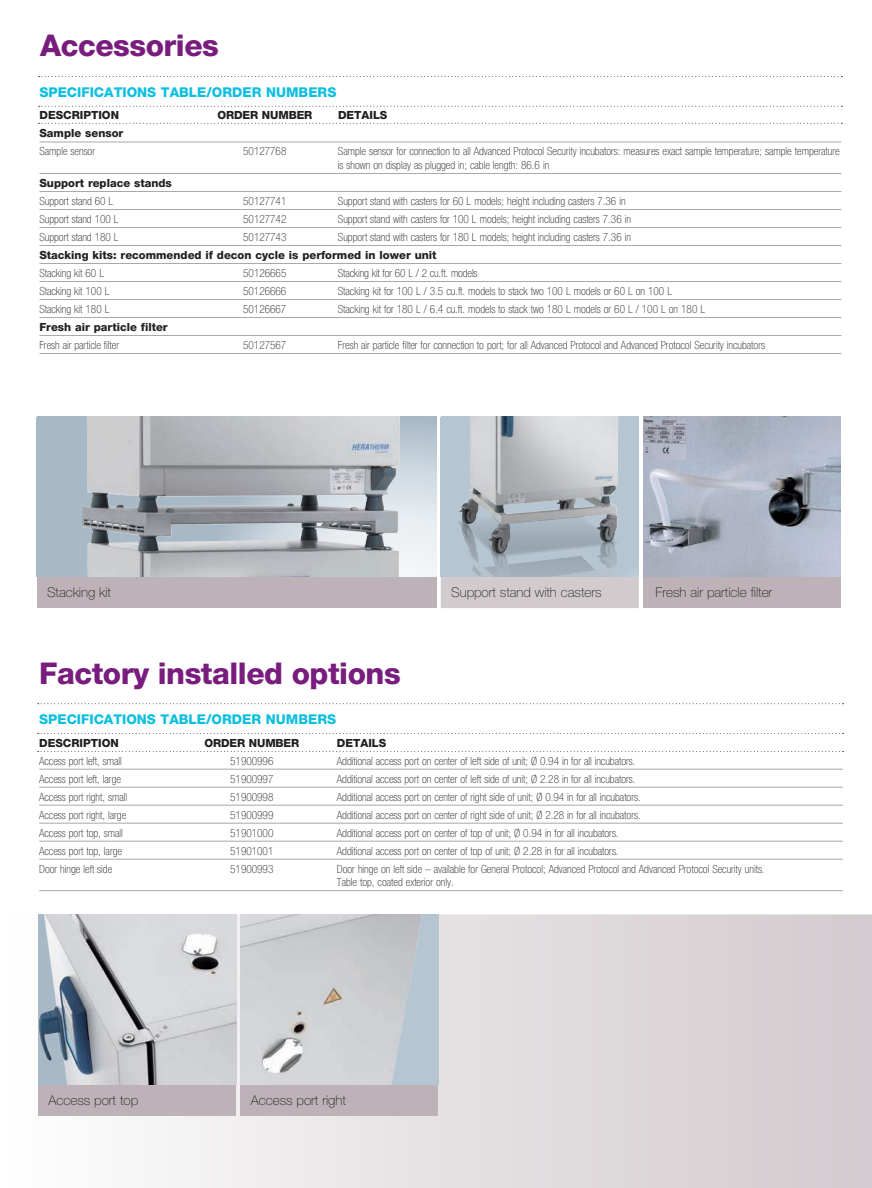
<style>
.page{position:relative;width:872px;height:1188px;background:#fff}
.page>*{position:absolute;margin:0;border:0;box-sizing:border-box;transform-origin:0 0}
.t1{font:800 30px "Helvetica Neue";letter-spacing:-.015em;color:#781d7d}
.t2{font:100 13.5px "Helvetica Neue";letter-spacing:-.005em;color:#221f1f}
.t3{font:800 13.5px "Helvetica Neue";color:#0cbfdf}
.t4{font:100 condensed 11.25px/13.5px "Helvetica Neue";color:#221f1f}
.t5{font:800 11.25px "Helvetica Neue";color:#221f1f}
</style>
<div class="page">
<hr style="left:39px;top:769px;width:804px;height:1px;background:#a7a9ab">
<hr style="left:39px;top:787px;width:804px;height:1px;background:#a7a9ab">
<hr style="left:39px;top:805px;width:804px;height:1px;background:#a7a9ab">
<hr style="left:39px;top:823px;width:804px;height:1px;background:#a7a9ab">
<hr style="left:39px;top:841px;width:804px;height:1px;background:#a7a9ab">
<hr style="left:39px;top:859px;width:804px;height:1px;background:#a7a9ab">
<hr style="left:39px;top:890px;width:804px;height:1px;background:#a7a9ab">
<svg style="left:38px;top:703px;width:805px;height:1px"></svg>
<svg style="left:38px;top:733px;width:805px;height:1px"></svg>
<svg style="left:38px;top:751px;width:805px;height:1px"></svg>
<div style="left:643px;top:576px;width:198px;height:32px;background:#bdb2b8"></div>
<div style="left:37px;top:576px;width:400px;height:32px;background:#bdb2b8"></div>
<img style="left:643px;top:417px;width:198px;height:159px">
<div style="left:441px;top:576px;width:198px;height:32px;background:#d2cbce"></div>
<img style="left:441px;top:417px;width:198px;height:159px">
<img style="left:37px;top:417px;width:400px;height:159px">
<div style="left:240px;top:1084px;width:198px;height:32px;background:#bdb2b8"></div>
<div style="left:38px;top:1084px;width:198px;height:32px;background:#bdb2b8"></div>
<img style="left:240px;top:914px;width:196px;height:170px">
<img style="left:38px;top:914px;width:198px;height:170px">
<hr style="left:39px;top:142px;width:802px;height:1px;background:#a7a9ab">
<hr style="left:39px;top:173px;width:802px;height:1px;background:#a7a9ab">
<hr style="left:39px;top:191px;width:802px;height:1px;background:#a7a9ab">
<hr style="left:39px;top:209px;width:802px;height:1px;background:#a7a9ab">
<hr style="left:39px;top:227px;width:802px;height:1px;background:#a7a9ab">
<hr style="left:39px;top:245px;width:802px;height:1px;background:#a7a9ab">
<hr style="left:39px;top:263px;width:802px;height:1px;background:#a7a9ab">
<hr style="left:39px;top:281px;width:802px;height:1px;background:#a7a9ab">
<hr style="left:39px;top:299px;width:802px;height:1px;background:#a7a9ab">
<hr style="left:39px;top:317px;width:802px;height:1px;background:#a7a9ab">
<hr style="left:39px;top:335px;width:802px;height:1px;background:#a7a9ab">
<hr style="left:39px;top:353px;width:802px;height:1px;background:#a7a9ab">
<svg style="left:39px;top:123px;width:803px;height:1px"></svg>
<svg style="left:39px;top:76px;width:803px;height:1px"></svg>
<svg style="left:39px;top:106px;width:803px;height:1px"></svg>
<h1 class="t1" style="left:40px;top:35px;width:180px">Accessories</h1>
<p class="t3" style="left:39px;top:87px;width:298px">SPECIFICATIONS TABLE/ORDER NUMBERS</p>
<p class="t5" style="left:39px;top:111px;width:81px">DESCRIPTION</p>
<p class="t5" style="left:217px;top:111px;width:96px">ORDER NUMBER</p>
<p class="t5" style="left:338px;top:111px;width:51px">DETAILS</p>
<p class="t5" style="left:39px;top:129px;width:85px">Sample sensor</p>
<p class="t4" style="left:39px;top:145px;width:57px">Sample sensor</p>
<p class="t4" style="left:243px;top:145px;width:45px">50127768</p>
<p class="t4" style="left:338px;top:145px;width:503px">Sample sensor for connection to all Advanced Protocol Security incubators: measures exact sample temperature; sample temperature is shown on display as plugged in; cable length: 86.6 in</p>
<p class="t5" style="left:39px;top:179px;width:134px">Support replace stands</p>
<p class="t4" style="left:39px;top:195px;width:75px">Support stand 60 L</p>
<p class="t4" style="left:243px;top:195px;width:45px">50127741</p>
<p class="t4" style="left:338px;top:195px;width:289px">Support stand with casters for 60 L models; height including casters 7.36 in</p>
<p class="t4" style="left:39px;top:213px;width:81px">Support stand 100 L</p>
<p class="t4" style="left:243px;top:213px;width:45px">50127742</p>
<p class="t4" style="left:338px;top:213px;width:295px">Support stand with casters for 100 L models; height including casters 7.36 in</p>
<p class="t4" style="left:39px;top:231px;width:81px">Support stand 180 L</p>
<p class="t4" style="left:243px;top:231px;width:45px">50127743</p>
<p class="t4" style="left:338px;top:231px;width:295px">Support stand with casters for 180 L models; height including casters 7.36 in</p>
<p class="t5" style="left:39px;top:251px;width:399px">Stacking kits: recommended if decon cycle is performed in lower unit</p>
<p class="t4" style="left:39px;top:267px;width:66px">Stacking kit 60 L</p>
<p class="t4" style="left:243px;top:267px;width:45px">50126665</p>
<p class="t4" style="left:338px;top:267px;width:141px">Stacking kit for 60 L / 2 cu.ft. models</p>
<p class="t4" style="left:39px;top:285px;width:72px">Stacking kit 100 L</p>
<p class="t4" style="left:243px;top:285px;width:45px">50126666</p>
<p class="t4" style="left:338px;top:285px;width:336px">Stacking kit for 100 L / 3.5 cu.ft. models to stack two 100 L models or 60 L on 100 L</p>
<p class="t4" style="left:39px;top:303px;width:72px">Stacking kit 180 L</p>
<p class="t4" style="left:243px;top:303px;width:45px">50126667</p>
<p class="t4" style="left:338px;top:303px;width:369px">Stacking kit for 180 L / 6.4 cu.ft. models to stack two 180 L models or 60 L / 100 L on 180 L</p>
<p class="t5" style="left:39px;top:323px;width:130px">Fresh air particle filter</p>
<p class="t4" style="left:39px;top:339px;width:81px">Fresh air particle filter</p>
<p class="t4" style="left:243px;top:339px;width:45px">50127567</p>
<p class="t4" style="left:338px;top:339px;width:429px">Fresh air particle filter for connection to port; for all Advanced Protocol and Advanced Protocol Security incubators</p>
<p class="t2" style="left:47px;top:587px;width:65px">Stacking kit</p>
<p class="t2" style="left:451px;top:587px;width:152px">Support stand with casters</p>
<p class="t2" style="left:655px;top:587px;width:118px">Fresh air particle filter</p>
<h1 class="t1" style="left:39px;top:662px;width:363px">Factory installed options</h1>
<p class="t3" style="left:39px;top:714px;width:298px">SPECIFICATIONS TABLE/ORDER NUMBERS</p>
<p class="t5" style="left:39px;top:738px;width:81px">DESCRIPTION</p>
<p class="t5" style="left:204px;top:738px;width:96px">ORDER NUMBER</p>
<p class="t5" style="left:337px;top:738px;width:51px">DETAILS</p>
<p class="t4" style="left:39px;top:755px;width:84px">Access port left, small</p>
<p class="t4" style="left:230px;top:755px;width:45px">51900996</p>
<p class="t4" style="left:337px;top:755px;width:300px">Additional access port on center of left side of unit; Ø 0.94 in for all incubators.</p>
<p class="t4" style="left:39px;top:773px;width:83px">Access port left, large</p>
<p class="t4" style="left:230px;top:773px;width:45px">51900997</p>
<p class="t4" style="left:337px;top:773px;width:300px">Additional access port on center of left side of unit; Ø 2.28 in for all incubators.</p>
<p class="t4" style="left:39px;top:791px;width:89px">Access port right, small</p>
<p class="t4" style="left:230px;top:791px;width:45px">51900998</p>
<p class="t4" style="left:337px;top:791px;width:305px">Additional access port on center of right side of unit; Ø 0.94 in for all incubators.</p>
<p class="t4" style="left:39px;top:809px;width:89px">Access port right, large</p>
<p class="t4" style="left:230px;top:809px;width:45px">51900999</p>
<p class="t4" style="left:337px;top:809px;width:305px">Additional access port on center of right side of unit; Ø 2.28 in for all incubators.</p>
<p class="t4" style="left:39px;top:827px;width:85px">Access port top, small</p>
<p class="t4" style="left:230px;top:827px;width:45px">51901000</p>
<p class="t4" style="left:337px;top:827px;width:283px">Additional access port on center of top of unit; Ø 0.94 in for all incubators.</p>
<p class="t4" style="left:39px;top:845px;width:84px">Access port top, large</p>
<p class="t4" style="left:230px;top:845px;width:45px">51901001</p>
<p class="t4" style="left:337px;top:845px;width:283px">Additional access port on center of top of unit; Ø 2.28 in for all incubators.</p>
<p class="t4" style="left:39px;top:863px;width:75px">Door hinge left side</p>
<p class="t4" style="left:230px;top:863px;width:45px">51900993</p>
<p class="t4" style="left:337px;top:863px;width:429px">Door hinge on left side – available for General Protocol; Advanced Protocol and Advanced Protocol Security units.<br>Table top, coated exterior only.</p>
<p class="t2" style="left:49px;top:1095px;width:91px">Access port top</p>
<p class="t2" style="left:251px;top:1095px;width:96px">Access port right</p>
</div>
